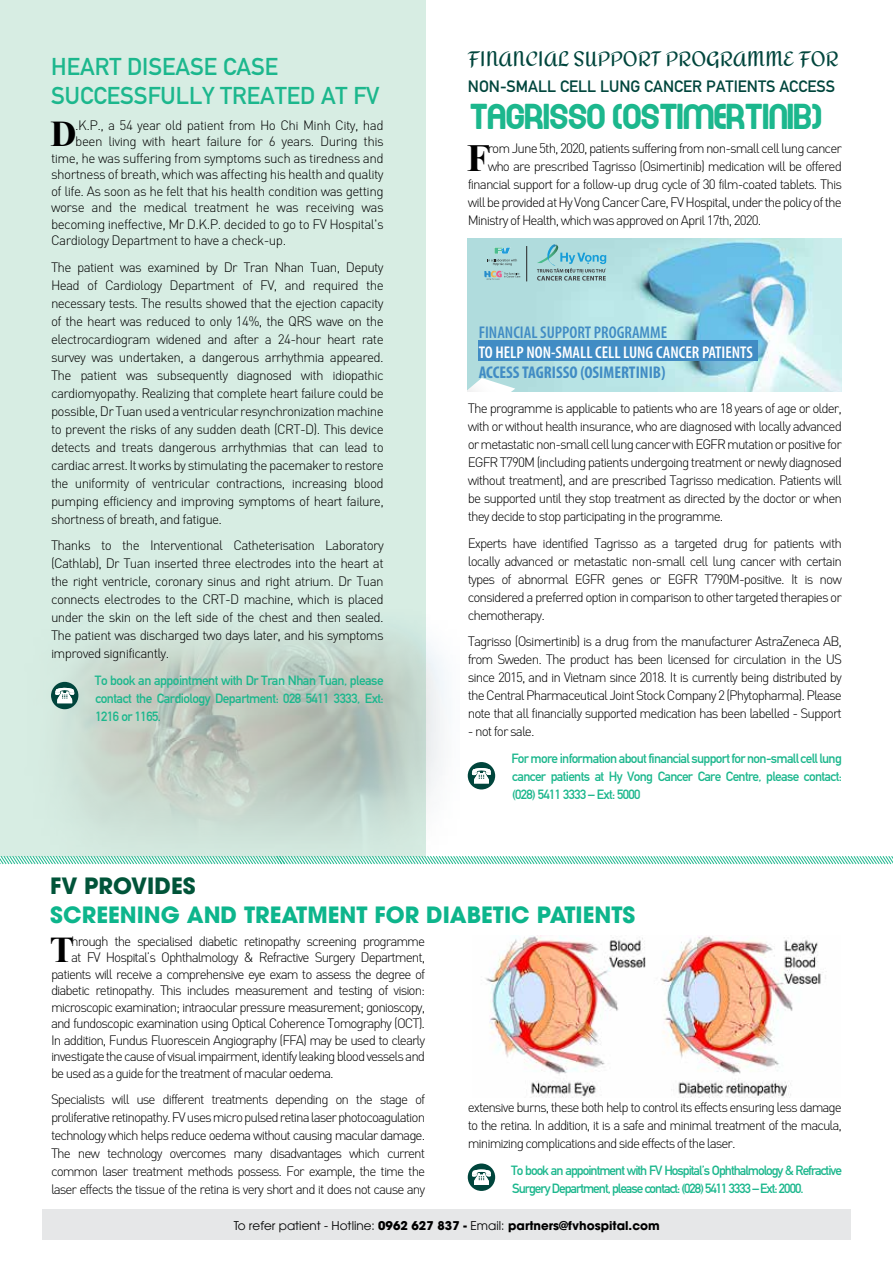
<style>
.page{position:relative;width:893px;height:1263px;background:#fff}
.page>*{position:absolute;margin:0;border:0;box-sizing:border-box;transform-origin:0 0}
.t1{font:700 38.4px "Times New Roman";color:#000}
.t2{font:700 36.3px "Times New Roman";color:#000}
.t3{font:29.85px "SVN Every Movie Every Night";color:#1cb78d}
.t4{font:24px/29.4px "FV DIN Bold";color:#1cb78d}
.t5{font:24px "SVN Redressed";color:#00453c}
.t6{font:700 22.35px "UTM Avo";color:#0db58c}
.t7{font:700 22.35px "UTM Avo";color:#015439}
.t8{font:600 condensed 16.95px "Myriad Pro";color:#fff}
.t9{font:700 condensed 16.95px "Myriad Pro";color:#418cc4}
.t10{font:600 condensed 16.95px "Myriad Pro";color:#418cc4}
.t11{font:16.2px "FV DIN Bold";color:#00453c}
.t12{font:13.5px/18px "FV DIN Light";letter-spacing:-.07em;color:#000;text-align:justify}
.t13{font:13.5px "FV DIN Light";letter-spacing:-.04em;color:#000}
.t14{font:13.2px/18px "FV DIN Bold";letter-spacing:-.075em;color:#1cb78d;text-align:justify}
.t15{font:700 12px "UTM Avo";color:#000}
.s1{font-weight:400}
</style>
<div class="page">
<div style="left:43px;top:1209px;width:808px;height:30px;background:#e6e7e8"></div>
<div style="left:0;top:0;width:425px;height:856px;background:#d7ede3"></div>
<img style="left:62px;top:594px;width:383px;height:261px">
<svg style="left:468px;top:1163px;width:27px;height:28px"></svg>
<svg style="left:51px;top:682px;width:27px;height:27px"></svg>
<svg style="left:468px;top:762px;width:27px;height:27px"></svg>
<img style="left:468px;top:238px;width:374px;height:153px">
<svg style="left:468px;top:378px;width:161px;height:13px"></svg>
<svg style="left:484px;top:247px;width:36px;height:33px"></svg>
<hr style="left:526px;top:246px;width:1px;height:35px;background:#252222">
<svg style="left:537px;top:244px;width:69px;height:37px;background:#95c5cb"></svg>
<div style="left:478px;top:341px;width:279px;height:20px;background:#418cc4"></div>
<svg style="left:0;top:855px;width:893px;height:10px"></svg>
<img style="left:485px;top:935px;width:341px;height:162px">
<h3 class="t4" style="left:51px;top:49px;width:330px">HEART DISEASE CASE<br>SUCCESSFULLY TREATED AT FV</h3>
<h2 class="t2" style="left:51px;top:109px;width:28px">D</h2>
<p class="t13" style="left:75px;top:114px;width:310px">.K.P., a 54 year old patient from Ho Chi Minh City, had</p>
<p class="t13" style="left:75px;top:131px;width:310px">been living with heart failure for 6 years. During this</p>
<p class="t13" style="left:51px;top:147px;width:334px">time, he was suffering from symptoms such as tiredness and</p>
<p class="t13" style="left:51px;top:164px;width:334px">shortness of breath, which was affecting his health and quality</p>
<p class="t13" style="left:51px;top:180px;width:334px">of life. As soon as he felt that his health condition was getting</p>
<p class="t13" style="left:51px;top:197px;width:334px">worse and the medical treatment he was receiving was</p>
<p class="t13" style="left:51px;top:213px;width:334px">becoming ineffective, Mr D.K.P. decided to go to FV Hospital's</p>
<p class="t13" style="left:51px;top:230px;width:237px">Cardiology Department to have a check-up.</p>
<p class="t12" style="left:51px;top:257px;width:334px">The patient was examined by Dr Tran Nhan Tuan, Deputy Head of Cardiology Department of FV, and required the necessary tests. The results showed that the ejection capacity of the heart was reduced to only 14%, the QRS wave on the electrocardiogram widened and after a 24-hour heart rate survey was undertaken, a dangerous arrhythmia appeared.<br>The patient was subsequently diagnosed with idiopathic cardiomyopathy. Realizing that complete heart failure could be possible, Dr Tuan used a ventricular resynchronization machine to prevent the risks of any sudden death (CRT-D). This device detects and treats dangerous arrhythmias that can lead to cardiac arrest. It works by stimulating the pacemaker to restore the uniformity of ventricular contractions, increasing blood pumping efficiency and improving symptoms of heart failure, shortness of breath, and fatigue.</p>
<p class="t12" style="left:51px;top:535px;width:334px">Thanks to the Interventional Catheterisation Laboratory (Cathlab), Dr Tuan inserted three electrodes into the heart at the right ventricle, coronary sinus and right atrium. Dr Tuan connects electrodes to the CRT-D machine, which is placed under the skin on the left side of the chest and then sealed.<br>The patient was discharged two days later, and his symptoms improved significantly.</p>
<p class="t14" style="left:95px;top:670px;width:290px">To book an appointment with Dr Tran Nhan Tuan, please contact the Cardiology Department: 028 5411 3333, Ext:<br>1216 or 1165.</p>
<h3 class="t5" style="left:468px;top:43px;width:372px">FINANCIAL SUPPORT PROGRAMME FOR</h3>
<p class="t11" style="left:468px;top:73px;width:369px">NON-SMALL CELL LUNG CANCER PATIENTS ACCESS</p>
<h3 class="t3" style="left:470px;top:91px;width:353px">TAGRISSO (OSTIMERTINIB)</h3>
<h1 class="t1" style="left:467px;top:131px;width:25px">F</h1>
<p class="t12" style="left:488px;top:137px;width:356px">rom June 5th, 2020, patients suffering from non-small cell lung cancer</p>
<p class="t12" style="left:488px;top:155px;width:356px">who are prescribed Tagrisso (Osimertinib) medication will be offered</p>
<p class="t12" style="left:468px;top:173px;width:376px">financial support for a follow-up drug cycle of 30 film-coated tablets. This</p>
<p class="t12" style="left:468px;top:191px;width:376px">will be provided at Hy Vong Cancer Care, FV Hospital, under the policy of the</p>
<p class="t12" style="left:468px;top:209px;width:295px">Ministry of Health, which was approved on April 17th, 2020.</p>
<p class="t10" style="left:479px;top:321px;width:190px">FINANCIAL SUPPORT PROGRAMME</p>
<p class="t8" style="left:479px;top:342px;width:276px">TO HELP NON-SMALL CELL LUNG CANCER PATIENTS</p>
<p class="t9" style="left:479px;top:362px;width:188px">ACCESS TAGRISSO (OSIMERTINIB)</p>
<p class="t12" style="left:468px;top:398px;width:376px">The programme is applicable to patients who are 18 years of age or older, with or without health insurance, who are diagnosed with locally advanced or metastatic non-small cell lung cancer with EGFR mutation or positive for EGFR T790M (including patients undergoing treatment or newly diagnosed without treatment), and are prescribed Tagrisso medication. Patients will be supported until they stop treatment as directed by the doctor or when they decide to stop participating in the programme.</p>
<p class="t12" style="left:468px;top:532px;width:376px">Experts have identified Tagrisso as a targeted drug for patients with locally advanced or metastatic non-small cell lung cancer with certain types of abnormal EGFR genes or EGFR T790M-positive. It is now considered a preferred option in comparison to other targeted therapies or chemotherapy.</p>
<p class="t12" style="left:468px;top:631px;width:376px">Tagrisso (Osimertinib) is a drug from the manufacturer AstraZeneca AB, from Sweden. The product has been licensed for circulation in the US since 2015, and in Vietnam since 2018. It is currently being distributed by the Central Pharmaceutical Joint Stock Company 2 (Phytopharma). Please note that all financially supported medication has been labelled - Support</p>
<p class="t12" style="left:468px;top:721px;width:68px">- not for sale.</p>
<p class="t14" style="left:511px;top:747px;width:332px">For more information about financial support for non-small cell lung cancer patients at Hy Vong Cancer Care Centre, please contact: (028) 5411 3333 – Ext: 5000</p>
<h3 class="t7" style="left:50px;top:867px;width:147px">FV PROVIDES</h3>
<h3 class="t6" style="left:50px;top:896px;width:587px">SCREENING AND TREATMENT FOR DIABETIC PATIENTS</h3>
<h2 class="t2" style="left:50px;top:925px;width:26px">T</h2>
<p class="t12" style="left:71px;top:930px;width:355px">hrough the specialised diabetic retinopathy screening programme</p>
<p class="t12" style="left:71px;top:947px;width:356px">at FV Hospital’s Ophthalmology &amp; Refractive Surgery Department,</p>
<p class="t12" style="left:51px;top:963px;width:376px">patients will receive a comprehensive eye exam to assess the degree of</p>
<p class="t12" style="left:51px;top:980px;width:376px">diabetic retinopathy. This includes measurement and testing of vision:</p>
<p class="t12" style="left:51px;top:996px;width:376px">microscopic examination; intraocular pressure measurement; gonioscopy,</p>
<p class="t12" style="left:51px;top:1013px;width:376px">and fundoscopic examination using Optical Coherence Tomography (OCT).</p>
<p class="t12" style="left:51px;top:1029px;width:376px">In addition, Fundus Fluorescein Angiography (FFA) may be used to clearly</p>
<p class="t12" style="left:51px;top:1046px;width:376px">investigate the cause of visual impairment, identify leaking blood vessels and</p>
<p class="t12" style="left:51px;top:1062px;width:284px">be used as a guide for the treatment of macular oedema.</p>
<p class="t12" style="left:51px;top:1089px;width:376px">Specialists will use different treatments depending on the stage of proliferative retinopathy. FV uses micro pulsed retina laser photocoagulation technology which helps reduce oedema without causing macular damage.<br>The new technology overcomes many disadvantages which current common laser treatment methods possess. For example, the time the laser effects the tissue of the retina is very short and it does not cause any</p>
<p class="t12" style="left:468px;top:1097px;width:376px">extensive burns, these both help to control its effects ensuring less damage to the retina. In addition, it is a safe and minimal treatment of the macula, minimizing complications and side effects of the laser.</p>
<p class="t14" style="left:511px;top:1160px;width:332px">To book an appointment with FV Hospital’s Ophthalmology &amp; Refractive<br>Surgery Department, please contact: (028) 5411 3333 – Ext: 2000.</p>
<p class="t15" style="left:234px;top:1215px;width:427px"><span class="s1">To refer patient - Hotline:</span> 0962 627 837 - <span class="s1">Email:</span> partners@fvhospital.com</p>
</div>
